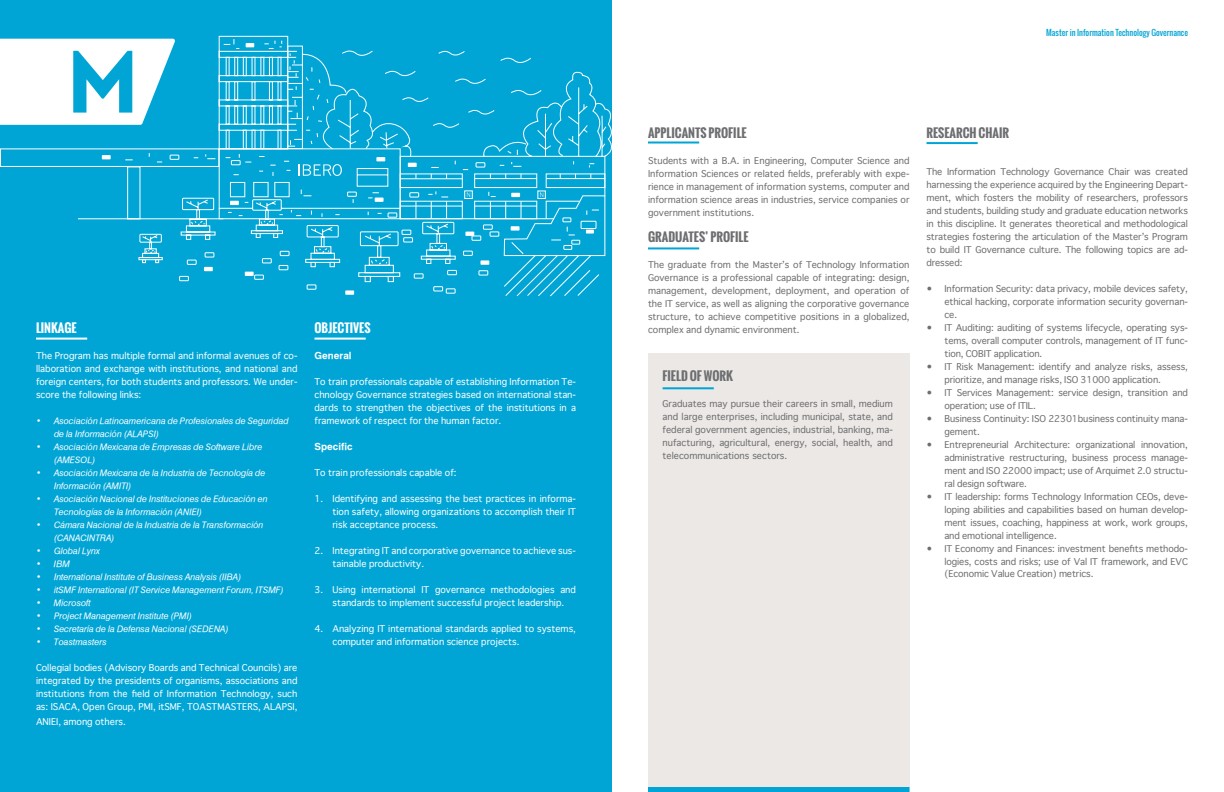
<style>
.page{position:relative;width:1224px;height:792px;background:#fff}
.page>*{position:absolute;margin:0;border:0;box-sizing:border-box;transform-origin:0 0}
.t1{font:88px "Intro Bold Caps";color:#00a5d6}
.t2{font:700 12px "Oswald";color:#6d6e71}
.t3{font:700 12px "Oswald";color:#fff}
.t4{font:700 10px "Geneva";color:#fff}
.t5{font:9px/13px "Geneva";letter-spacing:-.01em;color:#6d6e71;text-align:justify}
.t6{font:9px/13px "Geneva";color:#fff;text-align:justify}
.t7{font:italic 9px/13px "Geneva";color:#fff}
.t8{font:8px "Oswald";color:#00a5d6}
</style>
<div class="page">
<div style="left:0;top:0;width:612px;height:792px;background:#00a5d6"></div>
<svg style="left:0;top:35px;width:606px;height:259px"></svg>
<hr style="left:36px;top:338px;width:51px;height:2px;background:#fff">
<hr style="left:315px;top:338px;width:51px;height:2px;background:#fff">
<hr style="left:648px;top:142px;width:51px;height:2px;background:#00a5d6">
<hr style="left:648px;top:247px;width:51px;height:2px;background:#00a5d6">
<div style="left:648px;top:353px;width:261px;height:439px;background:#ebe8e5"></div>
<div style="left:648px;top:787px;width:261px;height:5px;background:#00a5d6"></div>
<hr style="left:663px;top:387px;width:51px;height:2px;background:#00a5d6">
<hr style="left:927px;top:142px;width:51px;height:2px;background:#00a5d6">
<h1 class="t1" style="left:66px;top:31px;width:75px">M</h1>
<h2 class="t3" style="left:36px;top:321px;width:42px">LINKAGE</h2>
<p class="t6" style="left:36px;top:350px;width:263px">The Program has multiple formal and informal avenues of co&shy;llaboration and exchange with institutions, and national and foreign centers, for both students and professors. We under&shy;score the following links:</p>
<p class="t7" style="left:54px;top:415px;width:236px;text-indent:-18px">• Asociación Latinoamericana de Profesionales de Seguridad de la Información (ALAPSI)</p>
<p class="t7" style="left:54px;top:441px;width:210px;text-indent:-18px">• Asociación Mexicana de Empresas de Software Libre (AMESOL)</p>
<p class="t7" style="left:54px;top:467px;width:213px;text-indent:-18px">• Asociación Mexicana de la Industria de Tecnología de<br>Información (AMITI)</p>
<p class="t7" style="left:54px;top:493px;width:215px;text-indent:-18px">• Asociación Nacional de Instituciones de Educación en<br>Tecnologías de la Información (ANIEI)</p>
<p class="t7" style="left:54px;top:519px;width:211px;text-indent:-18px">• Cámara Nacional de la Industria de la Transformación (CANACINTRA)</p>
<p class="t7" style="left:36px;top:545px;width:66px">• Global Lynx</p>
<p class="t7" style="left:36px;top:558px;width:35px">• IBM</p>
<p class="t7" style="left:36px;top:571px;width:207px">• International Institute of Business Analysis (IIBA)</p>
<p class="t7" style="left:36px;top:584px;width:249px">• itSMF International (IT Service Management Forum, ITSMF)</p>
<p class="t7" style="left:36px;top:597px;width:57px">• Microsoft</p>
<p class="t7" style="left:36px;top:610px;width:158px">• Project Management Institute (PMI)</p>
<p class="t7" style="left:36px;top:623px;width:194px">• Secretaría de la Defensa Nacional (SEDENA)</p>
<p class="t7" style="left:36px;top:636px;width:72px">• Toastmasters</p>
<p class="t6" style="left:36px;top:661px;width:263px">Collegial bodies (Advisory Boards and Technical Councils) are integrated by the presidents of organisms, associations and institutions from the field of Information Technology, such as: ISACA, Open Group, PMI, itSMF, TOASTMASTERS, ALAPSI,</p>
<p class="t6" style="left:36px;top:715px;width:91px">ANIEI, among others.</p>
<h2 class="t3" style="left:315px;top:321px;width:58px">OBJECTIVES</h2>
<p class="t4" style="left:315px;top:351px;width:39px">General</p>
<p class="t6" style="left:315px;top:376px;width:263px">To train professionals capable of establishing Information Te&shy;chnology Governance strategies based on international stan&shy;dards to strengthen the objectives of the institutions in a framework of respect for the human factor.</p>
<p class="t4" style="left:315px;top:442px;width:40px">Specific</p>
<p class="t6" style="left:315px;top:467px;width:144px">To train professionals capable of:</p>
<p class="t6" style="left:333px;top:493px;width:245px;text-indent:-18px">1. Identifying and assessing the best practices in informa&shy;tion safety, allowing organizations to accomplish their IT risk acceptance process.</p>
<p class="t6" style="left:333px;top:545px;width:245px;text-indent:-18px">2. Integrating IT and corporative governance to achieve sus&shy;tainable productivity.</p>
<p class="t6" style="left:333px;top:584px;width:245px;text-indent:-18px">3. Using international IT governance methodologies and standards to implement successful project leadership.</p>
<p class="t6" style="left:333px;top:623px;width:245px;text-indent:-18px">4. Analyzing IT international standards applied to systems, computer and information science projects.</p>
<p class="t8" style="left:1046px;top:29px;width:143px">Master in Information Technology Governance</p>
<h2 class="t2" style="left:648px;top:126px;width:100px">APPLICANTS PROFILE</h2>
<p class="t5" style="left:648px;top:154px;width:263px">Students with a B.A. in Engineering, Computer Science and Information Sciences or related fields, preferably with expe&shy;rience in management of information systems, computer and information science areas in industries, service companies or government institutions.</p>
<h2 class="t2" style="left:648px;top:230px;width:102px">GRADUATES’ PROFILE</h2>
<p class="t5" style="left:648px;top:258px;width:263px">The graduate from the Master’s of Technology Information Governance is a professional capable of integrating: design, management, development, deployment, and operation of the IT service, as well as aligning the corporative governance structure, to achieve competitive positions in a globalized, complex and dynamic environment.</p>
<h2 class="t2" style="left:663px;top:370px;width:72px">FIELD OF WORK</h2>
<p class="t5" style="left:663px;top:398px;width:232px">Graduates may pursue their careers in small, medium and large enterprises, including municipal, state, and federal government agencies, industrial, banking, ma&shy;nufacturing, agricultural, energy, social, health, and telecommunications sectors.</p>
<h2 class="t2" style="left:927px;top:127px;width:84px">RESEARCH CHAIR</h2>
<p class="t5" style="left:927px;top:165px;width:263px">The Information Technology Governance Chair was created harnessing the experience acquired by the Engineering Depart&shy;ment, which fosters the mobility of researchers, professors and students, building study and graduate education networks in this discipline. It generates theoretical and methodological strategies fostering the articulation of the Master’s Program to build IT Governance culture. The following topics are ad&shy;dressed:</p>
<p class="t5" style="left:944px;top:283px;width:245px;text-indent:-18px">• Information Security: data privacy, mobile devices safety, ethical hacking, corporate information security governan&shy;ce.</p>
<p class="t5" style="left:944px;top:322px;width:245px;text-indent:-18px">• IT Auditing: auditing of systems lifecycle, operating sys&shy;tems, overall computer controls, management of IT func&shy;tion, COBIT application.</p>
<p class="t5" style="left:944px;top:361px;width:245px;text-indent:-18px">• IT Risk Management: identify and analyze risks, assess, prioritize, and manage risks, ISO 31000 application.</p>
<p class="t5" style="left:944px;top:387px;width:245px;text-indent:-18px">• IT Services Management: service design, transition and operation; use of ITIL.</p>
<p class="t5" style="left:944px;top:413px;width:245px;text-indent:-18px">• Business Continuity: ISO 22301business continuity mana&shy;gement.</p>
<p class="t5" style="left:944px;top:439px;width:245px;text-indent:-18px">• Entrepreneurial Architecture: organizational innovation, administrative restructuring, business process manage&shy;ment and ISO 22000 impact; use of Arquimet 2.0 structu&shy;ral design software.</p>
<p class="t5" style="left:944px;top:491px;width:245px;text-indent:-18px">• IT leadership: forms Technology Information CEOs, deve&shy;loping abilities and capabilities based on human develop&shy;ment issues, coaching, happiness at work, work groups, and emotional intelligence.</p>
<p class="t5" style="left:926px;top:543px;width:263px;text-align:right">• IT Economy and Finances: investment benefits methodo&shy;logies, costs and risks; use of Val IT framework, and EVC</p>
<p class="t5" style="left:944px;top:567px;width:150px">(Economic Value Creation) metrics.</p>
</div>
